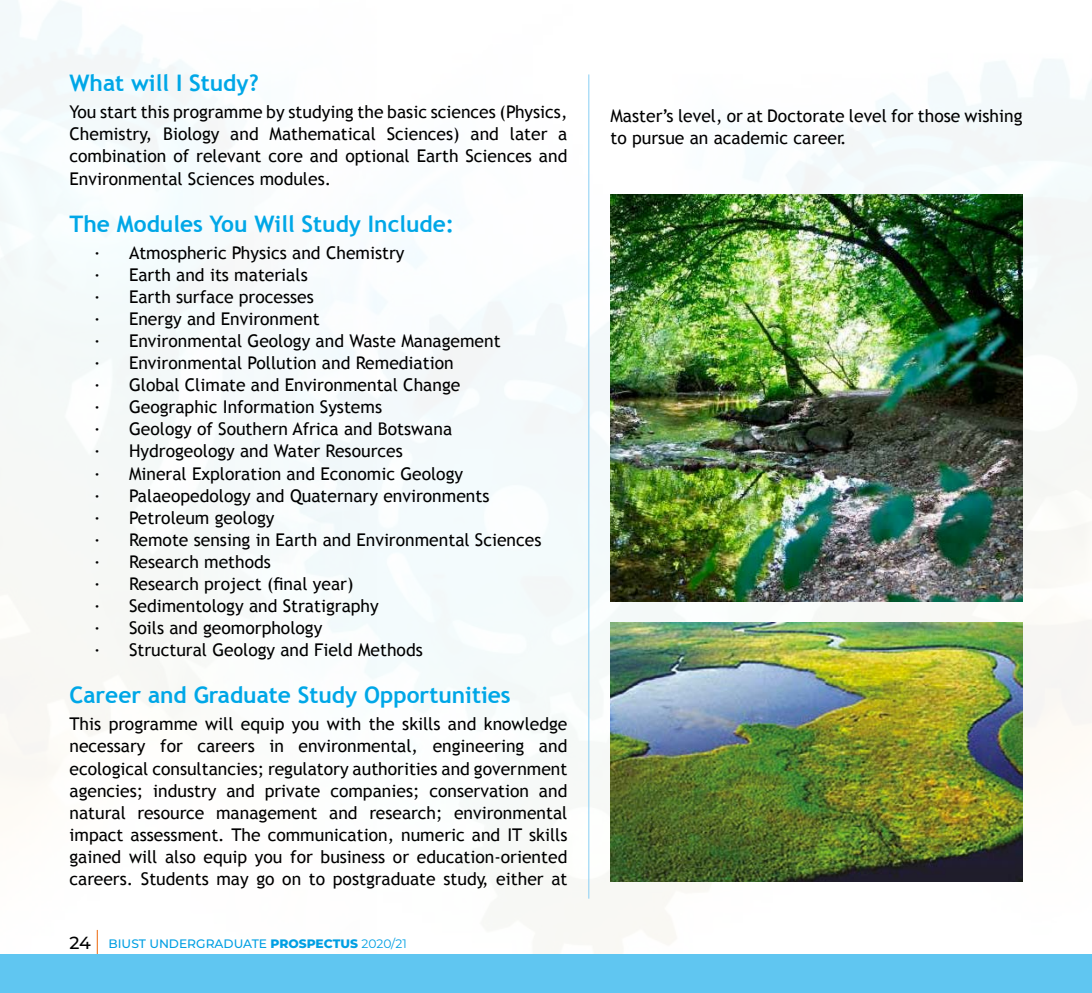
<style>
.page{position:relative;width:1092px;height:993px;background:#fff}
.page>*{position:absolute;margin:0;border:0;box-sizing:border-box;transform-origin:0 0}
.t1{font:700 22.75px "Trebuchet MS";color:#00a7e7}
.t2{font:17.5px/22.1px "Trebuchet MS";color:#000;text-align:justify}
.t3{font:500 12.25px "Montserrat";color:#009fe3}
.s1{font-size:17.5px;color:#000}
.s2{font-weight:800}
.s3{font-weight:400}
</style>
<div class="page">
<img style="left:94px;top:24px;width:997px;height:929px">
<svg style="left:97px;top:929px;width:1px;height:24px"></svg>
<div style="left:0;top:953px;width:1091px;height:39px;background:#60c6f1"></div>
<hr style="left:588px;top:74px;width:1px;height:824px;background:#87cef4">
<img style="left:610px;top:194px;width:412px;height:407px">
<img style="left:610px;top:622px;width:412px;height:259px">
<h1 class="t1" style="left:69px;top:69px;width:191px">What will I Study?</h1>
<p class="t2" style="left:69px;top:101px;width:499px">You start this programme by studying the basic sciences (Physics, Chemistry, Biology and Mathematical Sciences) and later a combination of relevant core and optional Earth Sciences and Environmental Sciences modules.</p>
<h1 class="t1" style="left:69px;top:209px;width:386px">The Modules You Will Study Include:</h1>
<p class="t2" style="left:94px;top:241px;width:448px;text-align:left">· Atmospheric Physics and Chemistry<br>· Earth and its materials<br>· Earth surface processes<br>· Energy and Environment<br>· Environmental Geology and Waste Management<br>· Environmental Pollution and Remediation<br>· Global Climate and Environmental Change<br>· Geographic Information Systems<br>· Geology of Southern Africa and Botswana<br>· Hydrogeology and Water Resources<br>· Mineral Exploration and Economic Geology<br>· Palaeopedology and Quaternary environments<br>· Petroleum geology<br>· Remote sensing in Earth and Environmental Sciences · Research methods<br>· Research project (final year)<br>· Sedimentology and Stratigraphy<br>· Soils and geomorphology<br>· Structural Geology and Field Methods</p>
<h1 class="t1" style="left:69px;top:680px;width:442px">Career and Graduate Study Opportunities</h1>
<p class="t2" style="left:69px;top:712px;width:499px">This programme will equip you with the skills and knowledge necessary for careers in environmental, engineering and ecological consultancies; regulatory authorities and government agencies; industry and private companies; conservation and natural resource management and research; environmental impact assessment. The communication, numeric and IT skills gained will also equip you for business or education-oriented careers. Students may go on to postgraduate study, either at</p>
<p class="t3" style="left:69px;top:934px;width:339px"><span class="s1">24</span> BIUST UNDERGRADUATE <span class="s2">PROSPECTUS</span> <span class="s3">2020/21</span></p>
<p class="t2" style="left:610px;top:105px;width:413px">Master’s level, or at Doctorate level for those wishing to pursue an academic career.</p>
</div>
